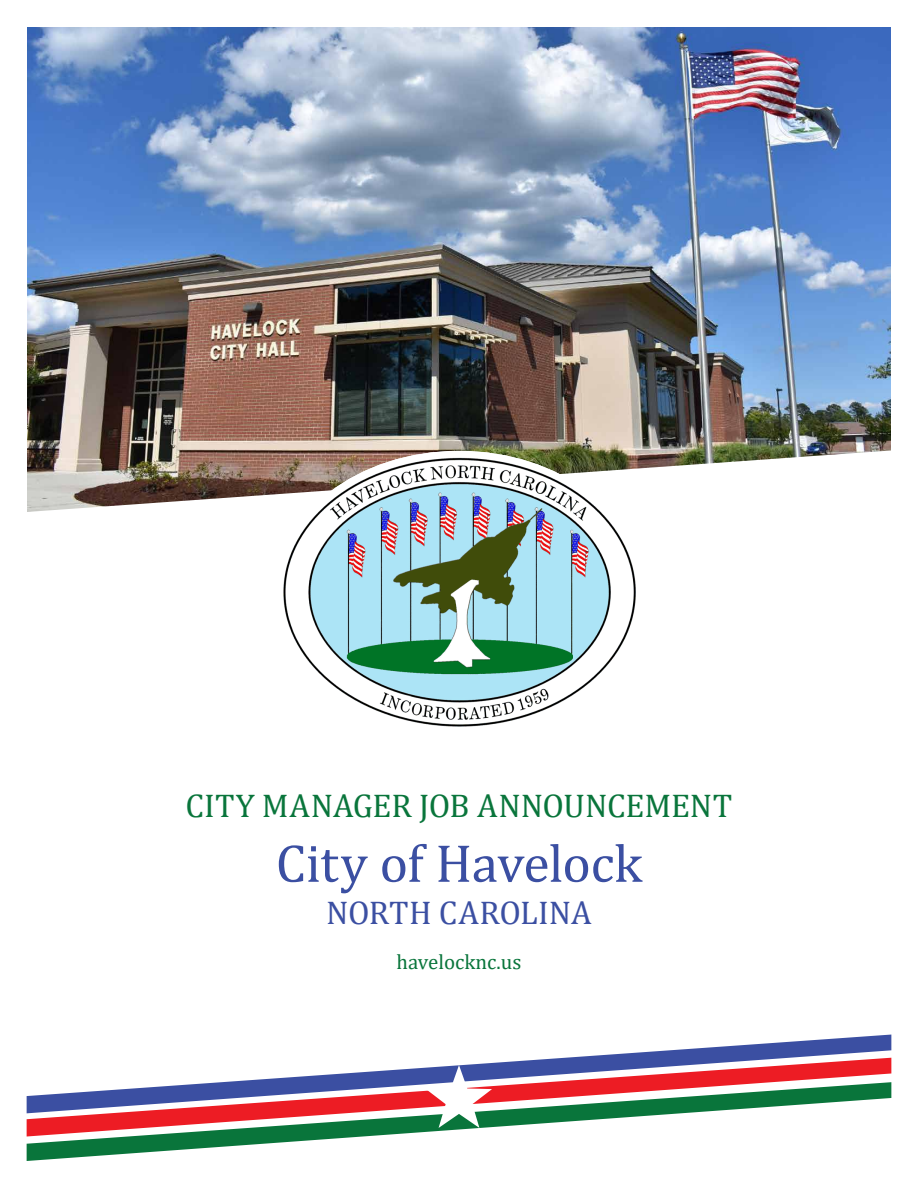
<style>
.page{position:relative;width:918px;height:1188px;background:#fff}
.page>*{position:absolute;margin:0;border:0;box-sizing:border-box;transform-origin:0 0}
.t1{font:54px "Cambria";letter-spacing:-.015em;color:#3b4fa2}
.t2{font:33px "Cambria";letter-spacing:-.005em;color:#09753b}
.t3{font:33px "Cambria";letter-spacing:-.005em;color:#3b4fa2}
.t4{font:21px "Cambria";color:#09753b}
</style>
<div class="page">
<img style="left:27px;top:27px;width:864px;height:485px">
<img style="left:276px;top:451px;width:366px;height:276px">
<svg style="left:562px;top:1035px;width:329px;height:23px"></svg>
<svg style="left:225px;top:1058px;width:666px;height:24px"></svg>
<svg style="left:27px;top:1082px;width:864px;height:79px"></svg>
<svg style="left:426px;top:1065px;width:66px;height:63px"></svg>
<p class="t2" style="left:186px;top:786px;width:548px">CITY MANAGER JOB ANNOUNCEMENT</p>
<h1 class="t1" style="left:276px;top:832px;width:368px">City of Havelock</h1>
<p class="t3" style="left:326px;top:893px;width:267px">NORTH CAROLINA</p>
<p class="t4" style="left:397px;top:949px;width:126px">havelocknc.us</p>
</div>
